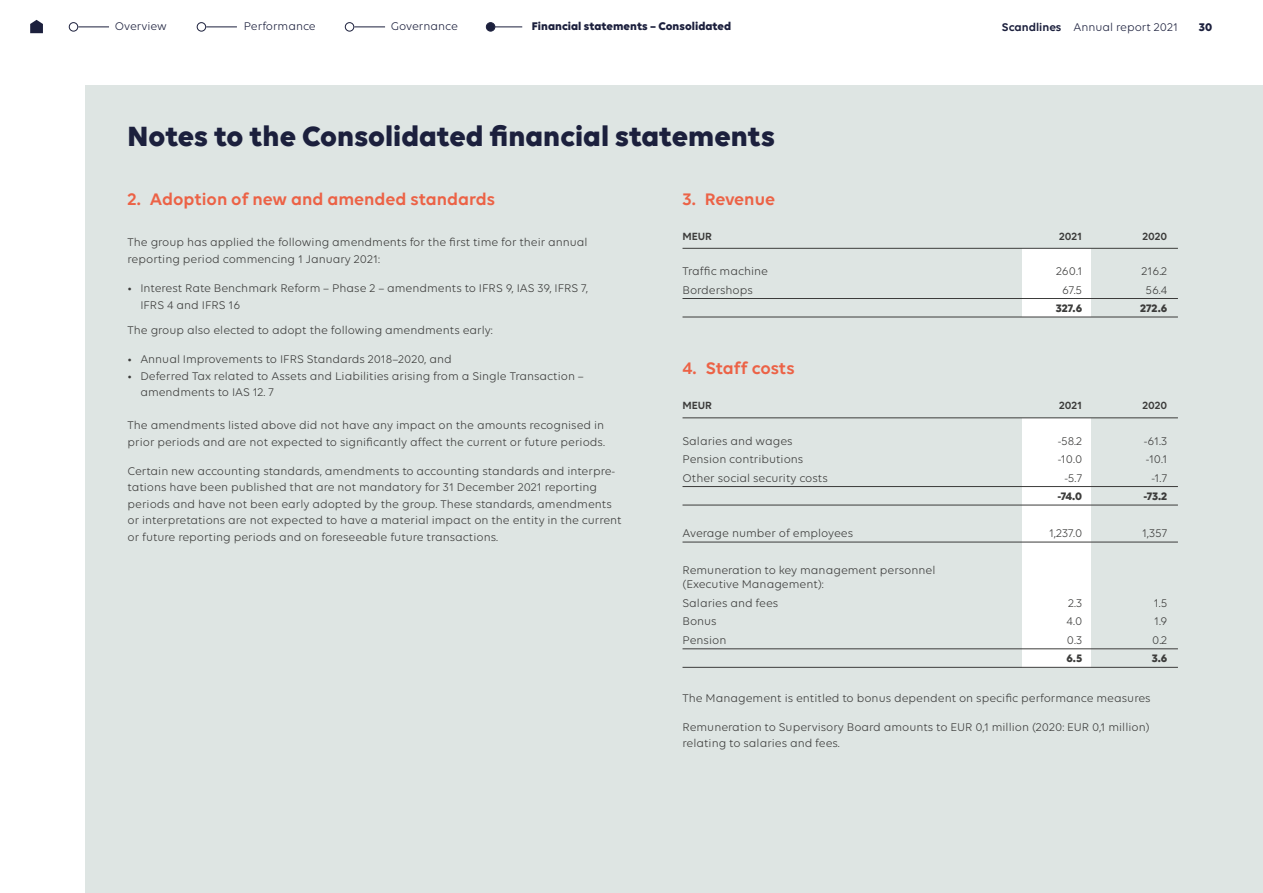
<style>
.page{position:relative;width:1263px;height:893px;background:#fff}
.page>*{position:absolute;margin:0;border:0;box-sizing:border-box;transform-origin:0 0}
.t1{font:700 30px "Volte";color:#1c203d}
.t2{font:600 18px "Volte";color:#ec6246}
.t3{font:12px/16.5px "Volte";color:#3c3c3b}
.t4{font:12px "Volte";color:#1c203d}
.t5{font:700 12px "Volte";color:#1c203d}
.t6{font:700 11.7px "Volte";color:#3c3c3b}
.t7{font:600 11.25px "Volte";color:#3c3c3b}
.s1{font-weight:600}
</style>
<div class="page">
<div style="left:85px;top:85px;width:1178px;height:808px;background:#dee5e3"></div>
<div style="left:1023px;top:248px;width:68px;height:69px;background:#fff"></div>
<div style="left:1023px;top:418px;width:68px;height:249px;background:#fff"></div>
<hr style="left:682px;top:248px;width:496px;height:1px;background:#3c3c3b">
<hr style="left:682px;top:298px;width:496px;height:1px;background:#3c3c3b">
<hr style="left:682px;top:317px;width:496px;height:1px;background:#3c3c3b">
<hr style="left:682px;top:418px;width:496px;height:1px;background:#3c3c3b">
<hr style="left:682px;top:486px;width:496px;height:1px;background:#3c3c3b">
<hr style="left:682px;top:505px;width:496px;height:1px;background:#3c3c3b">
<hr style="left:682px;top:542px;width:496px;height:1px;background:#3c3c3b">
<hr style="left:682px;top:649px;width:496px;height:1px;background:#3c3c3b">
<hr style="left:682px;top:667px;width:496px;height:1px;background:#3c3c3b">
<div style="left:345px;top:22px;width:9px;height:10px;border:1px solid #1c203d;border-radius:50%"></div>
<div style="left:69px;top:22px;width:9px;height:10px;border:1px solid #1c203d;border-radius:50%"></div>
<div style="left:197px;top:22px;width:9px;height:10px;border:1px solid #1c203d;border-radius:50%"></div>
<div style="left:486px;top:23px;width:9px;height:8px;background:#1c203d;border-radius:50%"></div>
<div style="left:486px;top:22px;width:9px;height:10px;border:1px solid #1c203d;border-radius:50%"></div>
<hr style="left:354px;top:27px;width:31px;height:1px;background:#1c203d">
<hr style="left:78px;top:27px;width:31px;height:1px;background:#1c203d">
<hr style="left:206px;top:27px;width:31px;height:1px;background:#1c203d">
<svg style="left:495px;top:27px;width:27px;height:1px"></svg>
<svg style="left:30px;top:20px;width:13px;height:13px"></svg>
<p class="t4" style="left:115px;top:20px;width:53px">Overview</p>
<p class="t4" style="left:244px;top:20px;width:74px">Performance</p>
<p class="t4" style="left:391px;top:20px;width:69px">Governance</p>
<p class="t5" style="left:532px;top:19px;width:201px">Financial statements – Consolidated</p>
<p class="t4" style="left:1002px;top:21px;width:177px"><span class="s1">Scandlines</span> Annual report 2021</p>
<p class="t5" style="left:1199px;top:20px;width:15px">30</p>
<h1 class="t1" style="left:128px;top:118px;width:649px">Notes to the Consolidated financial statements</h1>
<h2 class="t2" style="left:128px;top:188px;width:369px">2. Adoption of new and amended standards</h2>
<p class="t3" style="left:128px;top:234px;width:462px">The group has applied the following amendments for the first time for their annual reporting period commencing 1 January 2021:</p>
<p class="t3" style="left:140px;top:280px;width:449px;text-indent:-13px">• Interest Rate Benchmark Reform – Phase 2 – amendments to IFRS 9, IAS 39, IFRS 7,<br>IFRS 4 and IFRS 16</p>
<p class="t3" style="left:128px;top:321px;width:367px">The group also elected to adopt the following amendments early:</p>
<p class="t3" style="left:128px;top:351px;width:326px">• Annual Improvements to IFRS Standards 2018–2020, and</p>
<p class="t3" style="left:140px;top:367px;width:445px;text-indent:-13px">• Deferred Tax related to Assets and Liabilities arising from a Single Transaction – amendments to IAS 12. 7</p>
<p class="t3" style="left:128px;top:417px;width:479px">The amendments listed above did not have any impact on the amounts recognised in prior periods and are not expected to significantly affect the current or future periods.</p>
<p class="t3" style="left:128px;top:462px;width:496px">Certain new accounting standards, amendments to accounting standards and interpre&shy;tations have been published that are not mandatory for 31 December 2021 reporting periods and have not been early adopted by the group. These standards, amendments or interpretations are not expected to have a material impact on the entity in the current or future reporting periods and on foreseeable future transactions.</p>
<h2 class="t2" style="left:682px;top:188px;width:94px">3. Revenue</h2>
<p class="t7" style="left:682px;top:229px;width:31px">MEUR</p>
<p class="t7" style="left:1059px;top:229px;width:25px">2021</p>
<p class="t7" style="left:1142px;top:229px;width:26px">2020</p>
<p class="t3" style="left:682px;top:263px;width:87px">Traffic machine</p>
<p class="t3" style="left:1056px;top:263px;width:28px">260.1</p>
<p class="t3" style="left:1141px;top:263px;width:27px">216.2</p>
<p class="t3" style="left:682px;top:281px;width:72px">Bordershops</p>
<p class="t3" style="left:1062px;top:281px;width:22px">67.5</p>
<p class="t3" style="left:1145px;top:281px;width:23px">56.4</p>
<p class="t6" style="left:1056px;top:301px;width:28px">327.6</p>
<p class="t6" style="left:1140px;top:301px;width:29px">272.6</p>
<h2 class="t2" style="left:682px;top:358px;width:114px">4. Staff costs</h2>
<p class="t7" style="left:682px;top:399px;width:31px">MEUR</p>
<p class="t7" style="left:1059px;top:399px;width:25px">2021</p>
<p class="t7" style="left:1142px;top:399px;width:26px">2020</p>
<p class="t3" style="left:682px;top:432px;width:112px">Salaries and wages</p>
<p class="t3" style="left:1058px;top:432px;width:26px">-58.2</p>
<p class="t3" style="left:1144px;top:432px;width:25px">-61.3</p>
<p class="t3" style="left:682px;top:451px;width:122px">Pension contributions</p>
<p class="t3" style="left:1058px;top:451px;width:26px">-10.0</p>
<p class="t3" style="left:1146px;top:451px;width:23px">-10.1</p>
<p class="t3" style="left:682px;top:469px;width:147px">Other social security costs</p>
<p class="t3" style="left:1064px;top:469px;width:19px">-5.7</p>
<p class="t3" style="left:1151px;top:469px;width:17px">-1.7</p>
<p class="t6" style="left:1057px;top:489px;width:26px">-74.0</p>
<p class="t6" style="left:1143px;top:489px;width:25px">-73.2</p>
<p class="t3" style="left:682px;top:525px;width:172px">Average number of employees</p>
<p class="t3" style="left:1049px;top:525px;width:34px">1,237.0</p>
<p class="t3" style="left:1142px;top:525px;width:27px">1,357</p>
<p class="t3" style="left:682px;top:563px;width:254px;line-height:14.2px">Remuneration to key management personnel (Executive Management):</p>
<p class="t3" style="left:682px;top:595px;width:97px">Salaries and fees</p>
<p class="t3" style="left:1068px;top:595px;width:16px">2.3</p>
<p class="t3" style="left:1154px;top:595px;width:15px">1.5</p>
<p class="t3" style="left:682px;top:613px;width:36px">Bonus</p>
<p class="t3" style="left:1066px;top:613px;width:17px">4.0</p>
<p class="t3" style="left:1154px;top:613px;width:15px">1.9</p>
<p class="t3" style="left:682px;top:632px;width:45px">Pension</p>
<p class="t3" style="left:1067px;top:632px;width:17px">0.3</p>
<p class="t3" style="left:1152px;top:632px;width:17px">0.2</p>
<p class="t6" style="left:1066px;top:652px;width:17px">6.5</p>
<p class="t6" style="left:1152px;top:652px;width:17px">3.6</p>
<p class="t3" style="left:682px;top:689px;width:469px">The Management is entitled to bonus dependent on specific performance measures</p>
<p class="t3" style="left:682px;top:719px;width:469px">Remuneration to Supervisory Board amounts to EUR 0,1 million (2020: EUR 0,1 million) relating to salaries and fees.</p>
</div>
